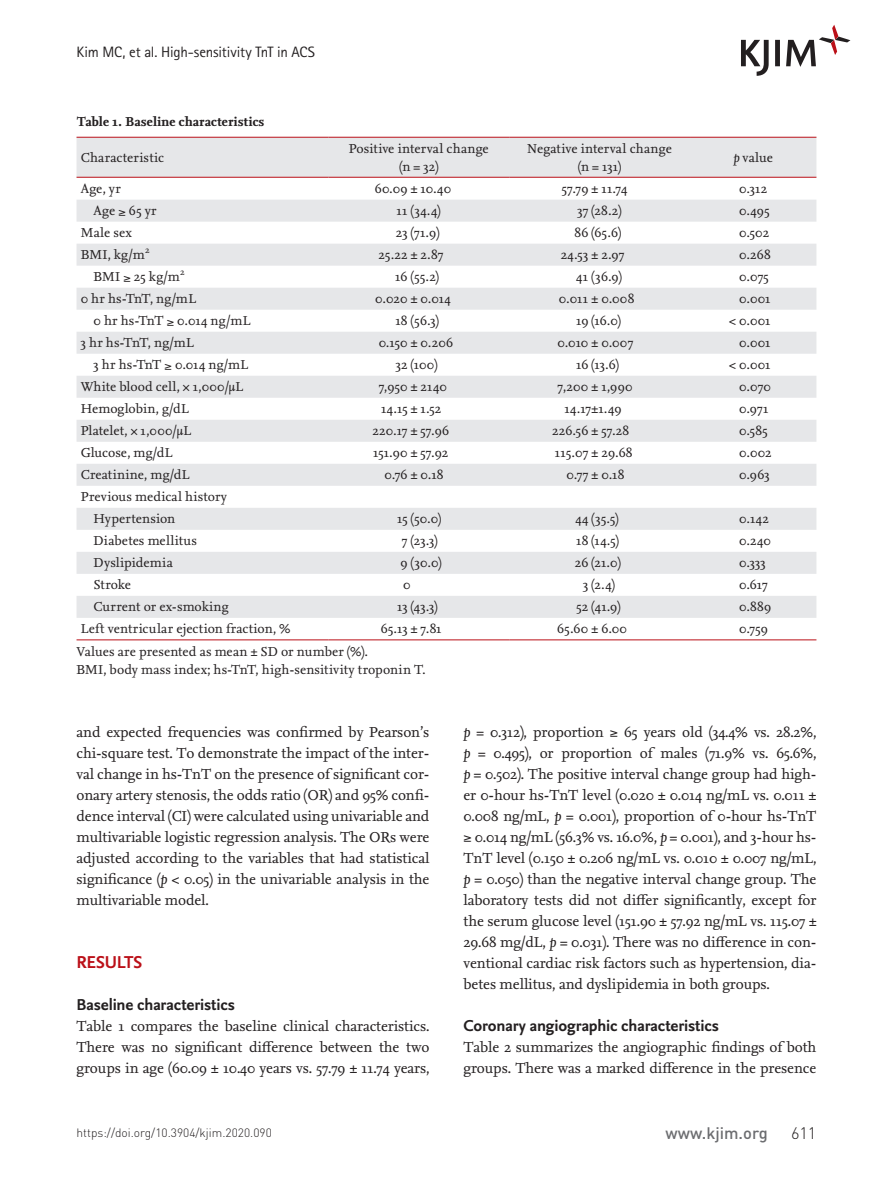
<style>
.page{position:relative;width:893px;height:1191px;background:#fff}
.page>*{position:absolute;margin:0;border:0;box-sizing:border-box;transform-origin:0 0}
.제목1{font:700 18px "Nexus Sans";letter-spacing:-.02em;color:#bb1018}
.제목2{font:700 16.5px "Nexus Sans";letter-spacing:-.01em;color:#231f20}
.t1{font:500 16.5px "DIN Pro";color:#6c6d70}
.t2{font:300 16.5px "DIN Pro";color:#231f20}
.본문첫단락{font:15px/21px "Nexus Serif";letter-spacing:-.01em;color:#231f20;text-align:justify}
.t3{font:15px "Rotis Sans Serif Std";letter-spacing:-.015em;color:#231f20}
.테이블{font:13.5px "Nexus Serif";letter-spacing:.01em;color:#231f20}
.테이블_2단계{font:13.5px "Nexus Serif";letter-spacing:.005em;color:#231f20}
.테이블제목{font:700 13.5px "Nexus Serif";letter-spacing:.01em;color:#231f20}
.t4{font:300 12px "DIN Pro";color:#231f20}
.s1{font-style:italic}
</style>
<div class="page">
<svg style="left:741px;top:25px;width:109px;height:51px"></svg>
<div style="left:77px;top:138px;width:739px;height:39px;background:#e6e7e9"></div>
<svg style="left:77px;top:200px;width:739px;height:418px;fill:#e6e7e9"></svg>
<hr style="left:77px;top:137px;width:251px;height:1px;background:#bb1018">
<hr style="left:328px;top:137px;width:181px;height:1px;background:#bb1018">
<hr style="left:509px;top:137px;width:181px;height:1px;background:#bb1018">
<hr style="left:690px;top:137px;width:126px;height:1px;background:#bb1018">
<hr style="left:77px;top:177px;width:251px;height:1px;background:#bb1018">
<hr style="left:328px;top:177px;width:181px;height:1px;background:#bb1018">
<hr style="left:509px;top:177px;width:181px;height:1px;background:#bb1018">
<hr style="left:690px;top:177px;width:126px;height:1px;background:#bb1018">
<hr style="left:77px;top:639px;width:251px;height:1px;background:#bb1018">
<hr style="left:328px;top:639px;width:181px;height:1px;background:#bb1018">
<hr style="left:509px;top:639px;width:181px;height:1px;background:#bb1018">
<hr style="left:690px;top:639px;width:126px;height:1px;background:#bb1018">
<p class="t3" style="left:77px;top:43px;width:240px">Kim MC, et al. High-sensitivity TnT in ACS</p>
<p class="테이블제목" style="left:77px;top:113px;width:189px">Table 1. Baseline characteristics</p>
<p class="테이블" style="left:81px;top:149px;width:85px">Characteristic</p>
<p class="테이블" style="left:349px;top:140px;width:142px">Positive interval change</p>
<p class="테이블" style="left:399px;top:158px;width:41px">(n = 32)</p>
<p class="테이블" style="left:527px;top:140px;width:146px">Negative interval change</p>
<p class="테이블" style="left:578px;top:158px;width:45px">(n = 131)</p>
<p class="테이블" style="left:733px;top:149px;width:41px"><span class="s1">p</span> value</p>
<p class="테이블" style="left:81px;top:180px;width:42px">Age, yr</p>
<p class="테이블" style="left:375px;top:180px;width:78px">60.09 ± 10.40</p>
<p class="테이블" style="left:562px;top:180px;width:67px">57.79 ± 11.74</p>
<p class="테이블" style="left:739px;top:180px;width:30px">0.312</p>
<p class="테이블_2단계" style="left:94px;top:202px;width:65px">Age ≥ 65 yr</p>
<p class="테이블" style="left:396px;top:202px;width:46px">11 (34.4)</p>
<p class="테이블" style="left:577px;top:202px;width:46px">37 (28.2)</p>
<p class="테이블" style="left:739px;top:202px;width:32px">0.495</p>
<p class="테이블" style="left:81px;top:224px;width:53px">Male sex</p>
<p class="테이블" style="left:396px;top:224px;width:45px">23 (71.9)</p>
<p class="테이블" style="left:574px;top:224px;width:48px">86 (65.6)</p>
<p class="테이블" style="left:739px;top:224px;width:32px">0.502</p>
<p class="테이블" style="left:81px;top:246px;width:70px">BMI, kg/m<sup>2</sup></p>
<p class="테이블" style="left:378px;top:246px;width:67px">25.22 ± 2.87</p>
<p class="테이블" style="left:561px;top:246px;width:65px">24.53 ± 2.97</p>
<p class="테이블" style="left:739px;top:246px;width:33px">0.268</p>
<p class="테이블_2단계" style="left:94px;top:268px;width:93px">BMI ≥ 25 kg/m<sup>2</sup></p>
<p class="테이블" style="left:395px;top:268px;width:45px">16 (55.2)</p>
<p class="테이블" style="left:576px;top:268px;width:47px">41 (36.9)</p>
<p class="테이블" style="left:739px;top:268px;width:31px">0.075</p>
<p class="테이블" style="left:81px;top:290px;width:117px">0 hr hs-TnT, ng/mL</p>
<p class="테이블" style="left:375px;top:290px;width:77px">0.020 ± 0.014</p>
<p class="테이블" style="left:559px;top:290px;width:77px">0.011 ± 0.008</p>
<p class="테이블" style="left:739px;top:290px;width:33px">0.001</p>
<p class="테이블_2단계" style="left:94px;top:312px;width:159px">0 hr hs-TnT ≥ 0.014 ng/mL</p>
<p class="테이블" style="left:395px;top:312px;width:45px">18 (56.3)</p>
<p class="테이블" style="left:576px;top:312px;width:46px">19 (16.0)</p>
<p class="테이블" style="left:729px;top:312px;width:43px">&lt; 0.001</p>
<p class="테이블" style="left:81px;top:334px;width:115px">3 hr hs-TnT, ng/mL</p>
<p class="테이블" style="left:379px;top:334px;width:76px">0.150 ± 0.206</p>
<p class="테이블" style="left:557px;top:334px;width:77px">0.010 ± 0.007</p>
<p class="테이블" style="left:739px;top:334px;width:33px">0.001</p>
<p class="테이블_2단계" style="left:94px;top:356px;width:156px">3 hr hs-TnT ≥ 0.014 ng/mL</p>
<p class="테이블" style="left:396px;top:356px;width:43px">32 (100)</p>
<p class="테이블" style="left:576px;top:356px;width:44px">16 (13.6)</p>
<p class="테이블" style="left:729px;top:356px;width:43px">&lt; 0.001</p>
<p class="테이블" style="left:81px;top:378px;width:164px">White blood cell, × 1,000/µL</p>
<p class="테이블" style="left:379px;top:378px;width:70px">7,950 ± 2140</p>
<p class="테이블" style="left:558px;top:378px;width:76px">7,200 ± 1,990</p>
<p class="테이블" style="left:739px;top:378px;width:33px">0.070</p>
<p class="테이블" style="left:81px;top:400px;width:110px">Hemoglobin, g/dL</p>
<p class="테이블" style="left:381px;top:400px;width:62px">14.15 ± 1.52</p>
<p class="테이블" style="left:564px;top:400px;width:59px">14.17±1.49</p>
<p class="테이블" style="left:739px;top:400px;width:31px">0.971</p>
<p class="테이블" style="left:81px;top:422px;width:112px">Platelet, × 1,000/µL</p>
<p class="테이블" style="left:373px;top:422px;width:78px">220.17 ± 57.96</p>
<p class="테이블" style="left:552px;top:422px;width:79px">226.56 ± 57.28</p>
<p class="테이블" style="left:739px;top:422px;width:30px">0.585</p>
<p class="테이블" style="left:81px;top:444px;width:93px">Glucose, mg/dL</p>
<p class="테이블" style="left:373px;top:444px;width:77px">151.90 ± 57.92</p>
<p class="테이블" style="left:555px;top:444px;width:79px">115.07 ± 29.68</p>
<p class="테이블" style="left:739px;top:444px;width:34px">0.002</p>
<p class="테이블" style="left:81px;top:466px;width:110px">Creatinine, mg/dL</p>
<p class="테이블" style="left:384px;top:466px;width:61px">0.76 ± 0.18</p>
<p class="테이블" style="left:566px;top:466px;width:60px">0.77 ± 0.18</p>
<p class="테이블" style="left:739px;top:466px;width:32px">0.963</p>
<p class="테이블" style="left:81px;top:488px;width:148px">Previous medical history</p>
<p class="테이블_2단계" style="left:94px;top:510px;width:83px">Hypertension</p>
<p class="테이블" style="left:397px;top:510px;width:46px">15 (50.0)</p>
<p class="테이블" style="left:575px;top:510px;width:45px">44 (35.5)</p>
<p class="테이블" style="left:739px;top:510px;width:31px">0.142</p>
<p class="테이블_2단계" style="left:94px;top:532px;width:105px">Diabetes mellitus</p>
<p class="테이블" style="left:402px;top:532px;width:37px">7 (23.3)</p>
<p class="테이블" style="left:576px;top:532px;width:44px">18 (14.5)</p>
<p class="테이블" style="left:739px;top:532px;width:33px">0.240</p>
<p class="테이블_2단계" style="left:94px;top:554px;width:81px">Dyslipidemia</p>
<p class="테이블" style="left:401px;top:554px;width:43px">9 (30.0)</p>
<p class="테이블" style="left:575px;top:554px;width:48px">26 (21.0)</p>
<p class="테이블" style="left:739px;top:554px;width:28px">0.333</p>
<p class="테이블_2단계" style="left:94px;top:576px;width:39px">Stroke</p>
<p class="테이블" style="left:403px;top:576px;width:9px">0</p>
<p class="테이블" style="left:583px;top:576px;width:33px">3 (2.4)</p>
<p class="테이블" style="left:739px;top:576px;width:30px">0.617</p>
<p class="테이블_2단계" style="left:94px;top:598px;width:137px">Current or ex-smoking</p>
<p class="테이블" style="left:397px;top:598px;width:42px">13 (43.3)</p>
<p class="테이블" style="left:576px;top:598px;width:45px">52 (41.9)</p>
<p class="테이블" style="left:739px;top:598px;width:34px">0.889</p>
<p class="테이블" style="left:81px;top:620px;width:211px">Left ventricular ejection fraction, %</p>
<p class="테이블" style="left:381px;top:620px;width:63px">65.13 ± 7.81</p>
<p class="테이블" style="left:557px;top:620px;width:71px">65.60 ± 6.00</p>
<p class="테이블" style="left:739px;top:620px;width:30px">0.759</p>
<p class="테이블" style="left:77px;top:642px;width:293px">Values are presented as mean ± SD or number (%).</p>
<p class="테이블" style="left:77px;top:660px;width:351px">BMI, body mass index; hs-TnT, high-sensitivity troponin T.</p>
<p class="본문첫단락" style="left:77px;top:721px;width:354px">and expected frequencies was confirmed by Pearson’s chi-square test. To demonstrate the impact of the inter&shy;val change in hs-TnT on the presence of significant cor&shy;onary artery stenosis, the odds ratio (OR) and 95% confi&shy;dence interval (CI) were calculated using univariable and multivariable logistic regression analysis. The ORs were adjusted according to the variables that had statistical significance (<span class="s1">p</span> &lt; 0.05) in the univariable analysis in the multivariable model.</p>
<p class="제목1" style="left:77px;top:950px;width:67px">RESULTS</p>
<p class="제목2" style="left:77px;top:994px;width:160px">Baseline characteristics</p>
<p class="본문첫단락" style="left:77px;top:1015px;width:354px">Table 1 compares the baseline clinical characteristics.<br>There was no significant difference between the two groups in age (60.09 ± 10.40 years vs. 57.79 ± 11.74 years,</p>
<p class="본문첫단락" style="left:463px;top:721px;width:354px"><span class="s1">p</span> = 0.312), proportion ≥ 65 years old (34.4% vs. 28.2%, <span class="s1">p</span> = 0.495), or proportion of males (71.9% vs. 65.6%, <span class="s1">p</span> = 0.502). The positive interval change group had high&shy;er 0-hour hs-TnT level (0.020 ± 0.014 ng/mL vs. 0.011 ± 0.008 ng/mL, <span class="s1">p</span> = 0.001), proportion of 0-hour hs-TnT ≥ 0.014 ng/mL (56.3% vs. 16.0%, <span class="s1">p</span> = 0.001), and 3-hour hs-TnT level (0.150 ± 0.206 ng/mL vs. 0.010 ± 0.007 ng/mL, <span class="s1">p</span> = 0.050) than the negative interval change group. The laboratory tests did not differ significantly, except for the serum glucose level (151.90 ± 57.92 ng/mL vs. 115.07 ± 29.68 mg/dL, <span class="s1">p</span> = 0.031). There was no difference in con&shy;ventional cardiac risk factors such as hypertension, dia&shy;betes mellitus, and dyslipidemia in both groups.</p>
<p class="제목2" style="left:463px;top:1015px;width:257px">Coronary angiographic characteristics</p>
<p class="본문첫단락" style="left:463px;top:1036px;width:354px">Table 2 summarizes the angiographic findings of both groups. There was a marked difference in the presence</p>
<p class="t4" style="left:77px;top:1124px;width:197px">https://doi.org/10.3904/kjim.2020.090</p>
<p class="t1" style="left:666px;top:1121px;width:104px">www.kjim.org</p>
<p class="t2" style="left:791px;top:1121px;width:27px">611</p>
</div>
